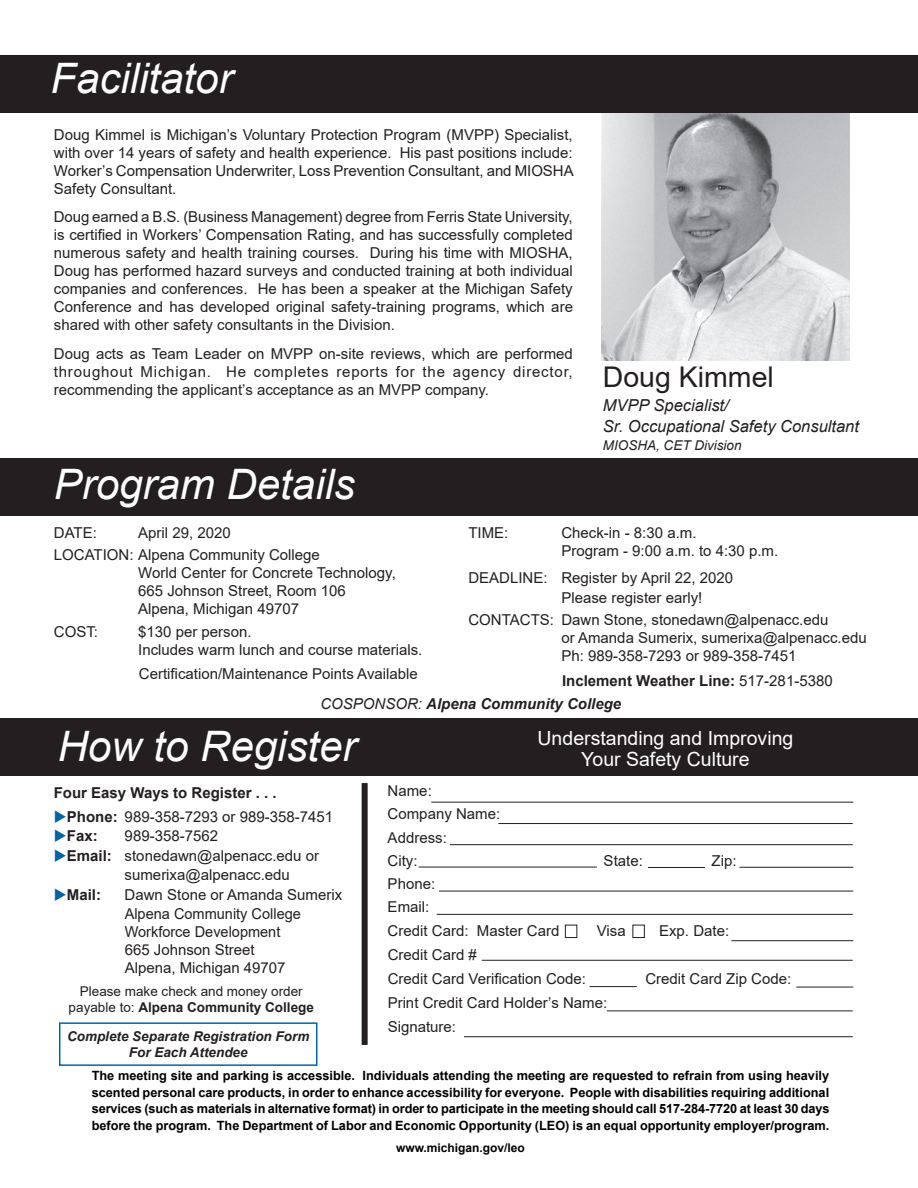
<style>
.page{position:relative;width:918px;height:1188px;background:#fff}
.page>*{position:absolute;margin:0;border:0;box-sizing:border-box;transform-origin:0 0}
.t1{font:italic 42px "Arial";color:#fff}
.t2{font:28.5px "Arial";color:#231f20}
.t3{font:19.5px/21px "Arial";color:#fff;text-align:center}
.t4{font:italic 16.5px/21px "Arial";color:#231f20}
.t5{font:15px/18px "Arial";color:#231f20}
.t6{font:15px/18px "Arial";letter-spacing:.055em;color:#231f20}
.t7{font:700 15px "Arial";color:#231f20}
.t8{font:italic 700 15px "Arial";color:#231f20}
.t9{font:13.5px/16.2px "Arial";color:#231f20;text-align:center}
.t10{font:italic 700 13.5px/16.2px "Arial";color:#231f20;text-align:center}
.t11{font:italic 13.5px "Arial";color:#231f20}
.t12{font:700 12.75px/16.5px "Arial";color:#000;text-align:justify}
.t13{font:700 12px "Arial";color:#000}
.s1{font-weight:400}
.s2{color:#0065a4}
.s3{font-weight:700}
</style>
<div class="page">
<div style="left:59px;top:1022px;width:258px;height:44px;border:2px solid #0065a4"></div>
<hr style="left:731px;top:940px;width:122px;height:1px;background:#231f20">
<hr style="left:464px;top:1036px;width:389px;height:1px;background:#231f20">
<hr style="left:590px;top:986px;width:47px;height:1px;background:#231f20">
<hr style="left:607px;top:1011px;width:246px;height:1px;background:#231f20">
<hr style="left:439px;top:891px;width:414px;height:1px;background:#231f20">
<hr style="left:498px;top:823px;width:355px;height:1px;background:#231f20">
<hr style="left:796px;top:987px;width:57px;height:1px;background:#231f20">
<hr style="left:482px;top:960px;width:371px;height:1px;background:#231f20">
<hr style="left:450px;top:844px;width:403px;height:1px;background:#231f20">
<hr style="left:437px;top:914px;width:416px;height:1px;background:#231f20">
<hr style="left:739px;top:867px;width:114px;height:1px;background:#231f20">
<hr style="left:648px;top:867px;width:57px;height:1px;background:#231f20">
<hr style="left:419px;top:867px;width:178px;height:1px;background:#231f20">
<hr style="left:431px;top:802px;width:422px;height:1px;background:#231f20">
<div style="left:362px;top:783px;width:6px;height:262px;background:#231f20"></div>
<img style="left:602px;top:112px;width:248px;height:249px">
<div style="left:0;top:55px;width:918px;height:57px;background:#231f20"></div>
<div style="left:0;top:459px;width:918px;height:57px;background:#231f20"></div>
<div style="left:0;top:718px;width:918px;height:58px;background:#231f20"></div>
<div style="left:565px;top:925px;width:12px;height:13px;border:1px solid #231f20"></div>
<div style="left:633px;top:925px;width:12px;height:13px;border:1px solid #231f20"></div>
<p class="t1" style="left:51px;top:51px;width:184px">Facilitator</p>
<p class="t5" style="left:54px;top:125px;width:520px">Doug Kimmel is Michigan’s Voluntary Protection Program (MVPP) Specialist,</p>
<p class="t5" style="left:54px;top:143px;width:521px">with over 14 years of safety and health experience. His past positions include:<br>Worker’s Compensation Underwriter, Loss Prevention Consultant, and MIOSHA</p>
<p class="t5" style="left:54px;top:179px;width:124px">Safety Consultant.</p>
<p class="t5" style="left:54px;top:208px;width:520px">Doug earned a B.S. (Business Management) degree from Ferris State University,</p>
<p class="t5" style="left:54px;top:226px;width:520px">is certified in Workers’ Compensation Rating, and has successfully completed</p>
<p class="t5" style="left:54px;top:244px;width:521px;text-align:justify">numerous safety and health training courses. During his time with MIOSHA, Doug has performed hazard surveys and conducted training at both individual companies and conferences. He has been a speaker at the Michigan Safety Conference and has developed original safety-training programs, which are shared with other safety consultants in the Division.</p>
<p class="t5" style="left:54px;top:345px;width:521px">Doug acts as Team Leader on MVPP on-site reviews, which are performed</p>
<p class="t6" style="left:54px;top:363px;width:520px">throughout Michigan. He completes reports for the agency director, recommending the applicant’s acceptance as an MVPP company.</p>
<h2 class="t2" style="left:603px;top:357px;width:173px">Doug Kimmel</h2>
<p class="t4" style="left:603px;top:394px;width:258px">MVPP Specialist/<br>Sr. Occupational Safety Consultant</p>
<p class="t11" style="left:603px;top:436px;width:140px">MIOSHA, CET Division</p>
<p class="t1" style="left:54px;top:457px;width:303px">Program Details</p>
<p class="t5" style="left:54px;top:523px;width:45px">DATE:</p>
<p class="t5" style="left:138px;top:523px;width:94px">April 29, 2020</p>
<p class="t5" style="left:468px;top:524px;width:42px">TIME:</p>
<p class="t5" style="left:561px;top:524px;width:137px">Check-in - 8:30 a.m.</p>
<p class="t5" style="left:54px;top:546px;width:268px">LOCATION: Alpena Community College</p>
<p class="t5" style="left:561px;top:542px;width:218px">Program - 9:00 a.m. to 4:30 p.m.</p>
<p class="t5" style="left:138px;top:564px;width:259px">World Center for Concrete Technology,</p>
<p class="t5" style="left:468px;top:569px;width:81px">DEADLINE:</p>
<p class="t5" style="left:561px;top:569px;width:173px">Register by April 22, 2020</p>
<p class="t5" style="left:138px;top:582px;width:209px">665 Johnson Street, Room 106<br>Alpena, Michigan 49707</p>
<p class="t5" style="left:561px;top:588px;width:142px">Please register early!</p>
<p class="t5" style="left:468px;top:611px;width:362px">CONTACTS: Dawn Stone, stonedawn@alpenacc.edu</p>
<p class="t5" style="left:54px;top:622px;width:46px">COST:</p>
<p class="t5" style="left:138px;top:622px;width:115px">$130 per person.</p>
<p class="t5" style="left:561px;top:629px;width:307px">or Amanda Sumerix, sumerixa@alpenacc.edu</p>
<p class="t5" style="left:138px;top:640px;width:286px">Includes warm lunch and course materials.</p>
<p class="t5" style="left:561px;top:647px;width:237px">Ph: 989-358-7293 or 989-358-7451</p>
<p class="t5" style="left:139px;top:665px;width:281px">Certification/Maintenance Points Available</p>
<p class="t7" style="left:562px;top:670px;width:272px">Inclement Weather Line: <span class="s1">517-281-5380</span></p>
<p class="t8" style="left:320px;top:693px;width:302px"><span class="s1">COSPONSOR:</span> Alpena Community College</p>
<p class="t1" style="left:58px;top:719px;width:300px">How to Register</p>
<p class="t3" style="left:538px;top:727px;width:257px">Understanding and Improving<br>Your Safety Culture</p>
<p class="t7" style="left:54px;top:782px;width:224px">Four Easy Ways to Register . . .</p>
<p class="t5" style="left:54px;top:807px;width:281px"><span class="s2">◆</span><span class="s3">Phone:</span> 989-358-7293 or 989-358-7451</p>
<p class="t7" style="left:54px;top:825px;width:46px"><span class="s2">◆</span>Fax:</p>
<p class="t5" style="left:125px;top:827px;width:95px">989-358-7562</p>
<p class="t7" style="left:54px;top:845px;width:60px"><span class="s2">◆</span>Email:</p>
<p class="t5" style="left:125px;top:846px;width:196px">stonedawn@alpenacc.edu or</p>
<p class="t5" style="left:125px;top:866px;width:167px">sumerixa@alpenacc.edu</p>
<p class="t7" style="left:54px;top:884px;width:49px"><span class="s2">◆</span>Mail:</p>
<p class="t5" style="left:125px;top:885px;width:219px">Dawn Stone or Amanda Sumerix</p>
<p class="t5" style="left:125px;top:905px;width:178px">Alpena Community College</p>
<p class="t5" style="left:125px;top:923px;width:157px">Workforce Development</p>
<p class="t5" style="left:125px;top:941px;width:132px">665 Johnson Street</p>
<p class="t5" style="left:125px;top:959px;width:162px">Alpena, Michigan 49707</p>
<p class="t9" style="left:69px;top:983px;width:247px">Please make check and money order payable to: <span class="s3">Alpena Community College</span></p>
<p class="t10" style="left:67px;top:1029px;width:244px">Complete Separate Registration Form<br>For Each Attendee</p>
<p class="t5" style="left:388px;top:782px;width:46px">Name:</p>
<p class="t5" style="left:388px;top:805px;width:114px">Company Name:</p>
<p class="t5" style="left:388px;top:828px;width:61px">Address:</p>
<p class="t5" style="left:388px;top:851px;width:31px">City:</p>
<p class="t5" style="left:604px;top:851px;width:41px">State:</p>
<p class="t5" style="left:712px;top:851px;width:27px">Zip:</p>
<p class="t5" style="left:388px;top:875px;width:49px">Phone:</p>
<p class="t5" style="left:388px;top:898px;width:43px">Email:</p>
<p class="t5" style="left:388px;top:922px;width:173px">Credit Card: Master Card</p>
<p class="t5" style="left:597px;top:922px;width:30px">Visa</p>
<p class="t5" style="left:659px;top:922px;width:72px">Exp. Date:</p>
<p class="t5" style="left:388px;top:945px;width:91px">Credit Card #</p>
<p class="t5" style="left:388px;top:969px;width:200px">Credit Card Verification Code:</p>
<p class="t5" style="left:645px;top:969px;width:147px">Credit Card Zip Code:</p>
<p class="t5" style="left:388px;top:993px;width:221px">Print Credit Card Holder’s Name:</p>
<p class="t5" style="left:388px;top:1017px;width:70px">Signature:</p>
<p class="t12" style="left:92px;top:1068px;width:739px">The meeting site and parking is accessible. Individuals attending the meeting are requested to refrain from using heavily scented personal care products, in order to enhance accessibility for everyone. People with disabilities requiring additional services (such as materials in alternative format) in order to participate in the meeting should call 517-284-7720 at least 30 days before the program. The Department of Labor and Economic Opportunity (LEO) is an equal opportunity employer/program.</p>
<p class="t13" style="left:396px;top:1140px;width:130px">www.michigan.gov/leo</p>
</div>
